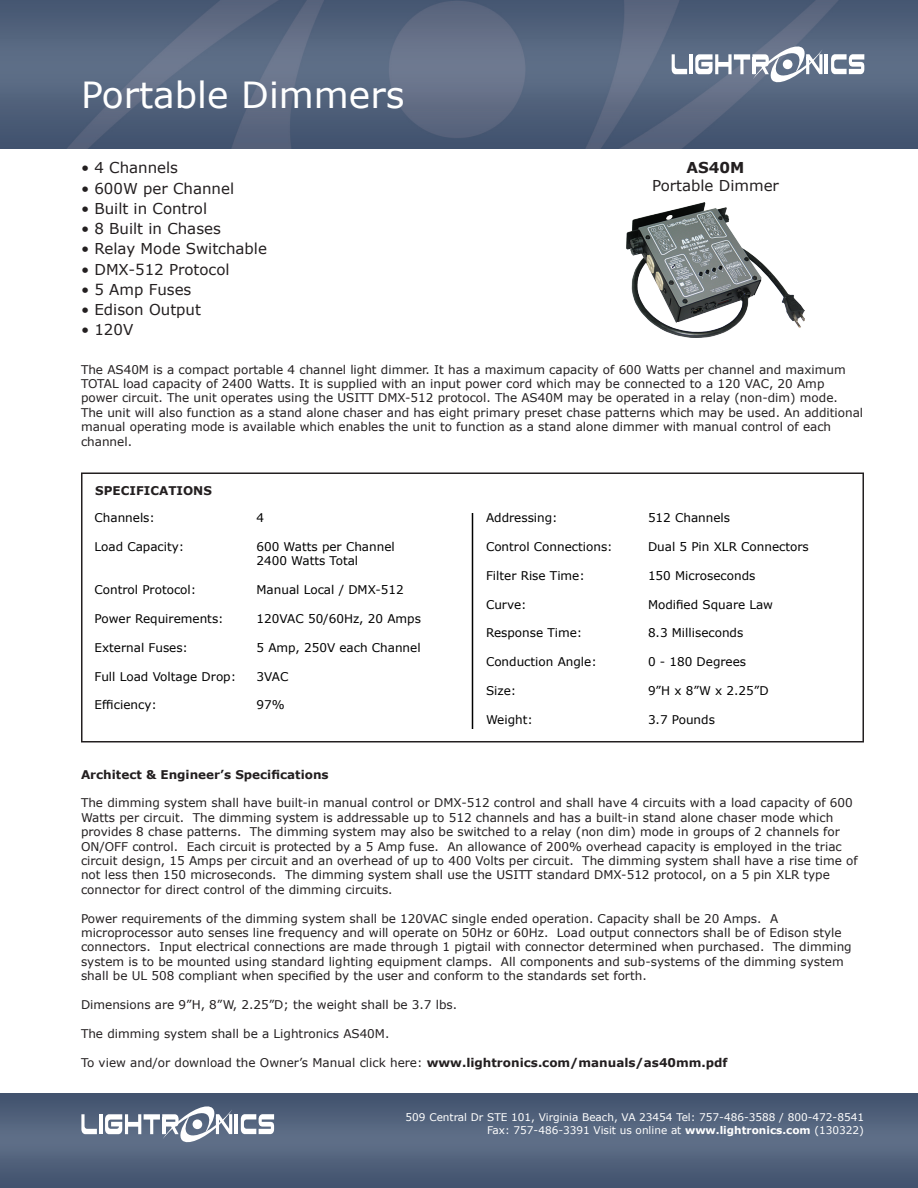
<style>
.page{position:relative;width:918px;height:1188px;background:#fff}
.page>*{position:absolute;margin:0;border:0;box-sizing:border-box;transform-origin:0 0}
.t1{font:36px "Verdana";color:#fff}
.t2{font:15px "Verdana";color:#231f20}
.t3{font:700 15px "Verdana";color:#231f20}
.t4{font:12px/14.4px "Verdana";color:#231f20}
.t5{font:12px "Verdana";color:#000}
.t6{font:700 12px "Verdana";color:#231f20}
.t7{font:10.5px "Verdana";color:#fff}
.s1{font-weight:700}
</style>
<div class="page">
<img style="left:0;top:0;width:918px;height:148px">
<img style="left:0;top:1093px;width:918px;height:95px">
<svg style="left:672px;top:54px;width:15px;height:20px"></svg>
<hr style="left:689px;top:54px;width:4px;height:20px;background:#fff">
<svg style="left:695px;top:44px;width:128px;height:41px"></svg>
<hr style="left:752px;top:58px;width:4px;height:16px;background:#fff">
<hr style="left:825px;top:54px;width:3px;height:20px;background:#fff">
<svg style="left:831px;top:54px;width:33px;height:20px"></svg>
<svg style="left:81px;top:1114px;width:16px;height:20px"></svg>
<hr style="left:99px;top:1114px;width:3px;height:20px;background:#fff">
<svg style="left:105px;top:1104px;width:127px;height:40px"></svg>
<hr style="left:162px;top:1118px;width:3px;height:16px;background:#fff">
<hr style="left:235px;top:1114px;width:3px;height:20px;background:#fff">
<svg style="left:241px;top:1114px;width:33px;height:20px"></svg>
<div style="left:81px;top:472px;width:783px;height:270px;border:2px solid #231f20"></div>
<hr style="left:472px;top:513px;width:1px;height:216px;background:#000">
<img style="left:626px;top:202px;width:179px;height:135px">
<p class="t1" style="left:81px;top:72px;width:325px">Portable Dimmers</p>
<p class="t2" style="left:81px;top:158px;width:99px">• 4 Channels</p>
<p class="t2" style="left:81px;top:179px;width:155px">• 600W per Channel</p>
<p class="t2" style="left:81px;top:199px;width:128px">• Built in Control</p>
<p class="t2" style="left:81px;top:219px;width:141px">• 8 Built in Chases</p>
<p class="t2" style="left:81px;top:239px;width:188px">• Relay Mode Switchable</p>
<p class="t2" style="left:81px;top:260px;width:150px">• DMX-512 Protocol</p>
<p class="t2" style="left:81px;top:280px;width:112px">• 5 Amp Fuses</p>
<p class="t2" style="left:81px;top:300px;width:122px">• Edison Output</p>
<p class="t2" style="left:81px;top:320px;width:54px">• 120V</p>
<p class="t3" style="left:687px;top:158px;width:59px">AS40M</p>
<p class="t2" style="left:652px;top:176px;width:129px">Portable Dimmer</p>
<p class="t4" style="left:81px;top:362px;width:784px">The AS40M is a compact portable 4 channel light dimmer. It has a maximum capacity of 600 Watts per channel and maximum TOTAL load capacity of 2400 Watts. It is supplied with an input power cord which may be connected to a 120 VAC, 20 Amp power circuit. The unit operates using the USITT DMX-512 protocol. The AS40M may be operated in a relay (non-dim) mode.<br>The unit will also function as a stand alone chaser and has eight primary preset chase patterns which may be used. An additional manual operating mode is available which enables the unit to function as a stand alone dimmer with manual control of each channel.</p>
<p class="t6" style="left:95px;top:483px;width:118px">SPECIFICATIONS</p>
<p class="t5" style="left:94px;top:510px;width:62px">Channels:</p>
<p class="t5" style="left:257px;top:510px;width:9px">4</p>
<p class="t5" style="left:94px;top:539px;width:91px">Load Capacity:</p>
<p class="t5" style="left:256px;top:539px;width:140px">600 Watts per Channel</p>
<p class="t5" style="left:256px;top:553px;width:103px">2400 Watts Total</p>
<p class="t5" style="left:94px;top:582px;width:103px">Control Protocol:</p>
<p class="t5" style="left:256px;top:582px;width:149px">Manual Local / DMX-512</p>
<p class="t5" style="left:94px;top:611px;width:131px">Power Requirements:</p>
<p class="t5" style="left:256px;top:611px;width:166px">120VAC 50/60Hz, 20 Amps</p>
<p class="t5" style="left:94px;top:640px;width:95px">External Fuses:</p>
<p class="t5" style="left:256px;top:640px;width:166px">5 Amp, 250V each Channel</p>
<p class="t5" style="left:94px;top:669px;width:143px">Full Load Voltage Drop:</p>
<p class="t5" style="left:256px;top:669px;width:34px">3VAC</p>
<p class="t5" style="left:94px;top:697px;width:64px">Efficiency:</p>
<p class="t5" style="left:256px;top:697px;width:30px">97%</p>
<p class="t5" style="left:486px;top:510px;width:73px">Addressing:</p>
<p class="t5" style="left:648px;top:510px;width:84px">512 Channels</p>
<p class="t5" style="left:486px;top:539px;width:128px">Control Connections:</p>
<p class="t5" style="left:648px;top:539px;width:162px">Dual 5 Pin XLR Connectors</p>
<p class="t5" style="left:486px;top:568px;width:100px">Filter Rise Time:</p>
<p class="t5" style="left:648px;top:568px;width:109px">150 Microseconds</p>
<p class="t5" style="left:486px;top:597px;width:42px">Curve:</p>
<p class="t5" style="left:648px;top:597px;width:127px">Modified Square Law</p>
<p class="t5" style="left:486px;top:625px;width:98px">Response Time:</p>
<p class="t5" style="left:648px;top:625px;width:97px">8.3 Milliseconds</p>
<p class="t5" style="left:486px;top:654px;width:112px">Conduction Angle:</p>
<p class="t5" style="left:648px;top:654px;width:100px">0 - 180 Degrees</p>
<p class="t5" style="left:486px;top:683px;width:32px">Size:</p>
<p class="t5" style="left:648px;top:683px;width:122px">9”H x 8”W x 2.25”D</p>
<p class="t5" style="left:486px;top:712px;width:48px">Weight:</p>
<p class="t5" style="left:648px;top:712px;width:68px">3.7 Pounds</p>
<p class="t6" style="left:81px;top:767px;width:249px">Architect &amp; Engineer’s Specifications</p>
<p class="t4" style="left:81px;top:796px;width:778px">The dimming system shall have built-in manual control or DMX-512 control and shall have 4 circuits with a load capacity of 600<br>Watts per circuit. The dimming system is addressable up to 512 channels and has a built-in stand alone chaser mode which provides 8 chase patterns. The dimming system may also be switched to a relay (non dim) mode in groups of 2 channels for ON/OFF control. Each circuit is protected by a 5 Amp fuse. An allowance of 200% overhead capacity is employed in the triac circuit design, 15 Amps per circuit and an overhead of up to 400 Volts per circuit. The dimming system shall have a rise time of not less then 150 microseconds. The dimming system shall use the USITT standard DMX-512 protocol, on a 5 pin XLR type</p>
<p class="t4" style="left:81px;top:882px;width:313px">connector for direct control of the dimming circuits.</p>
<p class="t4" style="left:81px;top:911px;width:699px">Power requirements of the dimming system shall be 120VAC single ended operation. Capacity shall be 20 Amps. A</p>
<p class="t4" style="left:81px;top:925px;width:762px">microprocessor auto senses line frequency and will operate on 50Hz or 60Hz. Load output connectors shall be of Edison style</p>
<p class="t4" style="left:81px;top:940px;width:772px">connectors. Input electrical connections are made through 1 pigtail with connector determined when purchased. The dimming system is to be mounted using standard lighting equipment clamps. All components and sub-systems of the dimming system shall be UL 508 compliant when specified by the user and conform to the standards set forth.</p>
<p class="t4" style="left:81px;top:997px;width:378px">Dimensions are 9”H, 8”W, 2.25”D; the weight shall be 3.7 lbs.</p>
<p class="t4" style="left:81px;top:1026px;width:310px">The dimming system shall be a Lightronics AS40M.</p>
<p class="t4" style="left:81px;top:1055px;width:648px">To view and/or download the Owner’s Manual click here: <span class="s1">www.lightronics.com/manuals/as40mm.pdf</span></p>
<p class="t7" style="left:406px;top:1111px;width:460px">509 Central Dr STE 101, Virginia Beach, VA 23454 Tel: 757-486-3588 / 800-472-8541</p>
<p class="t7" style="left:487px;top:1123px;width:378px">Fax: 757-486-3391 Visit us online at <span class="s1">www.lightronics.com</span> (130322)</p>
</div>
